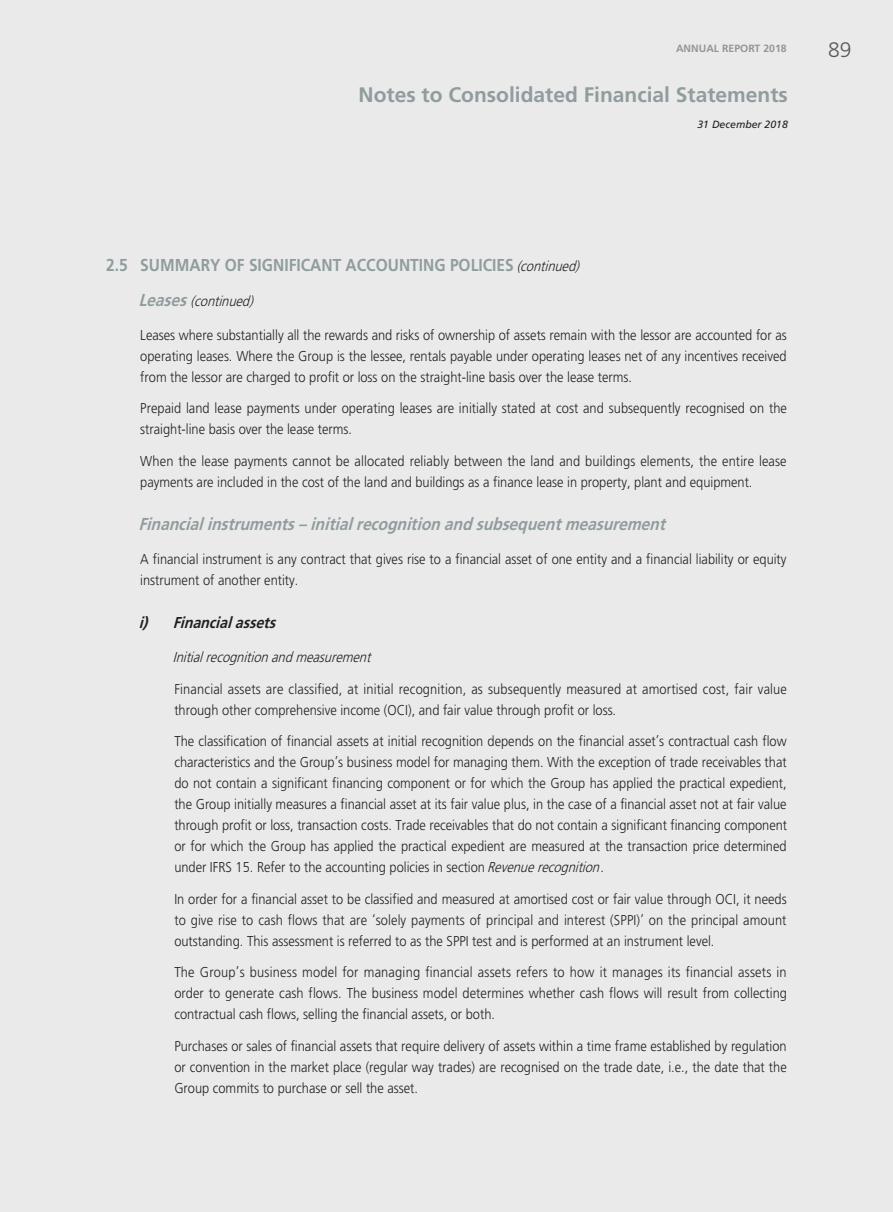
<style>
.page{position:relative;width:893px;height:1212px;background:#eaeaeb}
.page>*{position:absolute;margin:0;border:0;box-sizing:border-box;transform-origin:0 0}
.t1{font:700 21px "Frutiger LT Std";color:#909c9d}
.t2{font:300 21px "Frutiger LT Std";color:#57585a}
._4__副標題{font:italic 700 17.25px "Frutiger LT Std";color:#909c9d;scale:.9 1}
._3__標題{font:700 17.25px "Frutiger LT Std";color:#909c9d;scale:.9 1}
._5__副副標題{font:italic 700 15.75px "Frutiger LT Std";color:#231f20;scale:.9 1}
._1__內文{font:300 14.25px/21px "Frutiger LT Std";color:#231f20;text-align:justify;scale:.9 1}
._1__內文-2{font:italic 300 14.25px "Frutiger LT Std";color:#231f20;scale:.9 1}
._4__副標題-2{font:italic 300 14.25px "Frutiger LT Std";color:#231f20;scale:.9 1}
.t3{font:700 10.5px "Frutiger LT Std";color:#939598}
.t4{font:italic 10.5px "Frutiger LT Std";color:#231f20}
.s1{font-weight:300;font-style:italic;font-size:14.25px;color:#231f20}
.s2{font-weight:700;font-size:17.25px;color:#909c9d}
.s3{font-style:italic}
</style>
<div class="page">
<p class="t3" style="left:676px;top:42px;width:112px">ANNUAL REPORT 2018</p>
<h1 class="t2" style="left:828px;top:37px;width:25px">89</h1>
<h1 class="t1" style="left:358px;top:83px;width:431px">Notes to Consolidated Financial Statements</h1>
<p class="t4" style="left:697px;top:118px;width:92px">31 December 2018</p>
<p class="_3__標題" style="left:106px;top:254px;width:531px">2.5 SUMMARY OF SIGNIFICANT ACCOUNTING POLICIES <span class="s1">(continued)</span></p>
<p class="_4__副標題-2" style="left:139px;top:293px;width:133px"><span class="s2">Leases</span> (continued)</p>
<p class="_1__內文" style="left:140px;top:324px;width:720px">Leases where substantially all the rewards and risks of ownership of assets remain with the lessor are accounted for as operating leases. Where the Group is the lessee, rentals payable under operating leases net of any incentives received from the lessor are charged to profit or loss on the straight-line basis over the lease terms.</p>
<p class="_1__內文" style="left:140px;top:398px;width:720px">Prepaid land lease payments under operating leases are initially stated at cost and subsequently recognised on the straight-line basis over the lease terms.</p>
<p class="_1__內文" style="left:140px;top:450px;width:720px">When the lease payments cannot be allocated reliably between the land and buildings elements, the entire lease payments are included in the cost of the land and buildings as a finance lease in property, plant and equipment.</p>
<p class="_4__副標題" style="left:139px;top:514px;width:592px">Financialinstruments–initialrecognitionandsubsequentmeasurement</p>
<p class="_1__內文" style="left:140px;top:549px;width:720px">A financial instrument is any contract that gives rise to a financial asset of one entity and a financial liability or equity instrument of another entity.</p>
<p class="_5__副副標題" style="left:139px;top:614px;width:159px">i) Financialassets</p>
<p class="_1__內文-2" style="left:173px;top:649px;width:226px">Initialrecognitionandmeasurement</p>
<p class="_1__內文" style="left:174px;top:678px;width:682px">Financial assets are classified, at initial recognition, as subsequently measured at amortised cost, fair value through other comprehensive income (OCI), and fair value through profit or loss.</p>
<p class="_1__內文" style="left:174px;top:731px;width:682px">The classification of financial assets at initial recognition depends on the financial asset’s contractual cash flow characteristics and the Group’s business model for managing them. With the exception of trade receivables that do not contain a significant financing component or for which the Group has applied the practical expedient, the Group initially measures a financial asset at its fair value plus, in the case of a financial asset not at fair value through profit or loss, transaction costs. Trade receivables that do not contain a significant financing component or for which the Group has applied the practical expedient are measured at the transaction price determined under IFRS 15. Refer to the accounting policies in section <span class="s3">Revenuerecognition</span>.</p>
<p class="_1__內文" style="left:174px;top:888px;width:682px">In order for a financial asset to be classified and measured at amortised cost or fair value through OCI, it needs to give rise to cash flows that are ‘solely payments of principal and interest (SPPI)’ on the principal amount outstanding. This assessment is referred to as the SPPI test and is performed at an instrument level.</p>
<p class="_1__內文" style="left:174px;top:962px;width:682px">The Group’s business model for managing financial assets refers to how it manages its financial assets in order to generate cash flows. The business model determines whether cash flows will result from collecting contractual cash flows, selling the financial assets, or both.</p>
<p class="_1__內文" style="left:174px;top:1035px;width:682px">Purchases or sales of financial assets that require delivery of assets within a time frame established by regulation or convention in the market place (regular way trades) are recognised on the trade date, i.e., the date that the Group commits to purchase or sell the asset.</p>
</div>
